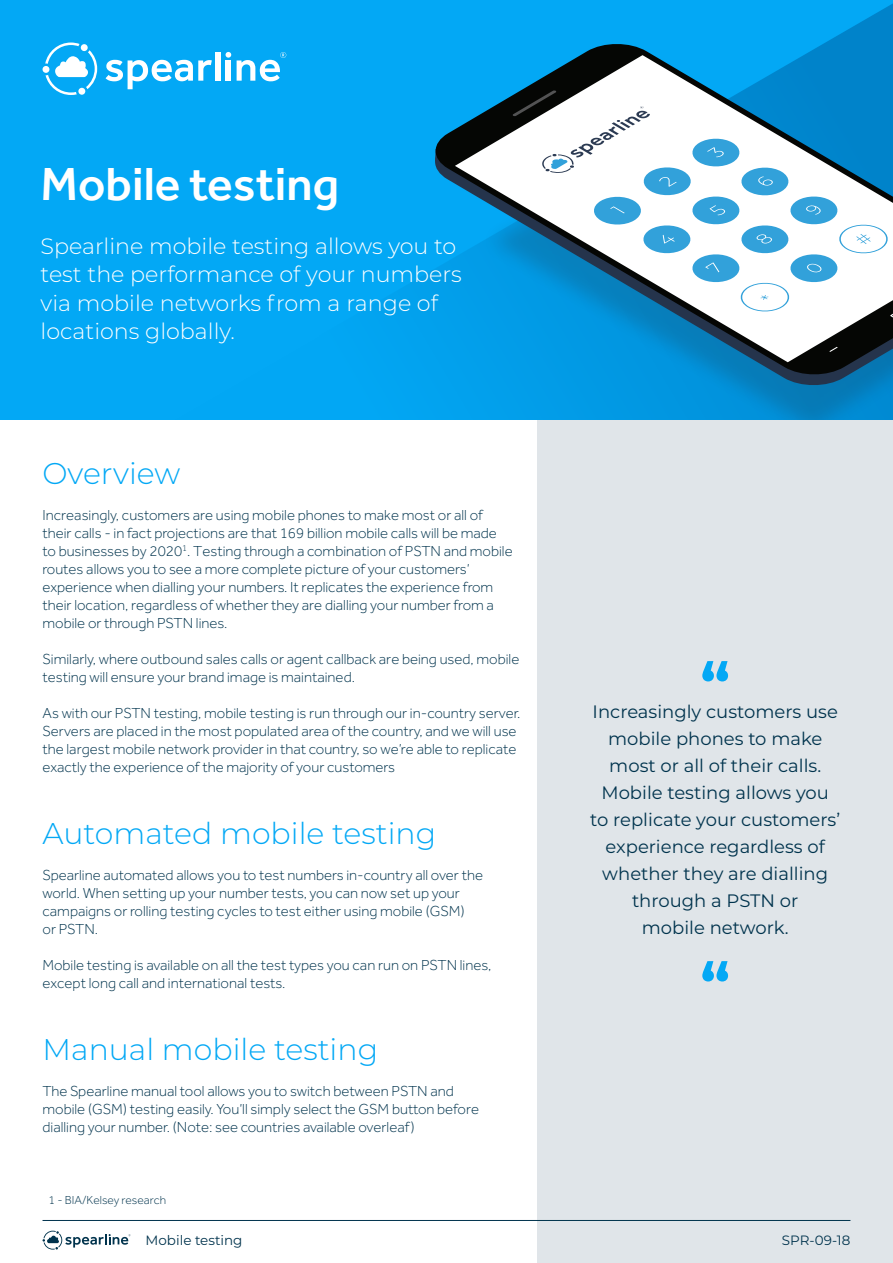
<style>
.page{position:relative;width:893px;height:1263px;background:#fff}
.page>*{position:absolute;margin:0;border:0;box-sizing:border-box;transform-origin:0 0}
.t1{font:700 60px "Montserrat";color:#03a8f5}
.t2{font:500 47.7px "Effra";color:#fff}
.t3{font:300 30px "Montserrat";color:#03a8f5}
.t4{font:300 22.2px/28.7px "Montserrat";color:#fff}
.t5{font:18px/27px "Montserrat";color:#00334d;text-align:center}
.t6{font:300 15px/18px "Effra";color:#00334d}
.t7{font:13.5px "Montserrat";color:#00334d}
.t8{font:300 12px "Effra";color:#00334d}
</style>
<div class="page">
<div style="left:0;top:0;width:893px;height:421px;background:#03a8f5"></div>
<div style="left:43px;top:66px;width:6px;height:7px;background:#fff;border-radius:50%"></div>
<svg style="left:45px;top:43px;width:52px;height:52px"></svg>
<svg style="left:106px;top:60px;width:106px;height:29px"></svg>
<div style="left:215px;top:52px;width:5px;height:29px;background:#fff"></div>
<div style="left:226px;top:60px;width:5px;height:21px;background:#fff"></div>
<svg style="left:226px;top:52px;width:5px;height:6px"></svg>
<svg style="left:237px;top:52px;width:49px;height:29px"></svg>
<svg style="left:43px;top:1231px;width:88px;height:18px"></svg>
<div style="left:481px;top:117px;width:412px;height:324px;background:#231f20;opacity:.18"></div>
<svg style="left:481px;top:377px;width:412px;height:10px"></svg>
<svg style="left:431px;top:42px;width:462px;height:335px"></svg>
<svg style="left:455px;top:55px;width:438px;height:307px"></svg>
<svg style="left:829px;top:347px;width:9px;height:5px"></svg>
<svg style="left:512px;top:90px;width:381px;height:230px;background:#9ec8de"></svg>
<div style="left:537px;top:421px;width:356px;height:842px;background:#e0e5e9"></div>
<hr style="left:43px;top:1220px;width:807px;height:1px;background:#00334d">
<p class="t2" style="left:41px;top:156px;width:300px">Mobile testing</p>
<p class="t4" style="left:41px;top:231px;width:423px">Spearline mobile testing allows you to test the performance of your numbers via mobile networks from a range of</p>
<p class="t4" style="left:41px;top:316px;width:196px">locations globally.</p>
<p class="t3" style="left:43px;top:453px;width:139px">Overview</p>
<p class="t6" style="left:43px;top:505px;width:472px">Increasingly, customers are using mobile phones to make most or all of their calls - in fact projections are that 169 billion mobile calls will be made to businesses by 2020<sup>1</sup>. Testing through a combination of PSTN and mobile routes allows you to see a more complete picture of your customers’ experience when dialling your numbers. It replicates the experience from their location, regardless of whether they are dialling your number from a mobile or through PSTN lines.</p>
<p class="t6" style="left:43px;top:649px;width:478px">Similarly, where outbound sales calls or agent callback are being used, mobile testing will ensure your brand image is maintained.</p>
<p class="t6" style="left:43px;top:703px;width:479px">As with our PSTN testing, mobile testing is run through our in-country server.<br>Servers are placed in the most populated area of the country, and we will use the largest mobile network provider in that country, so we’re able to replicate exactly the experience of the majority of your customers</p>
<p class="t3" style="left:43px;top:812px;width:395px">Automated mobile testing</p>
<p class="t6" style="left:43px;top:865px;width:442px">Spearline automated allows you to test numbers in-country all over the world. When setting up your number tests, you can now set up your campaigns or rolling testing cycles to test either using mobile (GSM)</p>
<p class="t6" style="left:43px;top:919px;width:57px">or PSTN.</p>
<p class="t6" style="left:43px;top:955px;width:450px">Mobile testing is available on all the test types you can run on PSTN lines, except long call and international tests.</p>
<p class="t3" style="left:43px;top:1028px;width:337px">Manual mobile testing</p>
<p class="t6" style="left:43px;top:1081px;width:413px">The Spearline manual tool allows you to switch between PSTN and</p>
<p class="t6" style="left:43px;top:1099px;width:438px">mobile (GSM) testing easily. You’ll simply select the GSM button before dialling your number. (Note: see countries available overleaf)</p>
<p class="t8" style="left:49px;top:1193px;width:119px">1 - BIA/Kelsey research</p>
<p class="t7" style="left:146px;top:1231px;width:98px">Mobile testing</p>
<p class="t1" style="left:700px;top:641px;width:31px">“</p>
<p class="t5" style="left:593px;top:697px;width:247px">Increasingly customers use</p>
<p class="t5" style="left:590px;top:724px;width:251px">mobile phones to make most or all of their calls.<br>Mobile testing allows you to replicate your customers’ experience regardless of whether they are dialling through a PSTN or</p>
<p class="t5" style="left:642px;top:913px;width:148px">mobile network.</p>
<p class="t1" style="left:700px;top:941px;width:31px">“</p>
<p class="t7" style="left:782px;top:1231px;width:70px">SPR-09-18</p>
</div>
